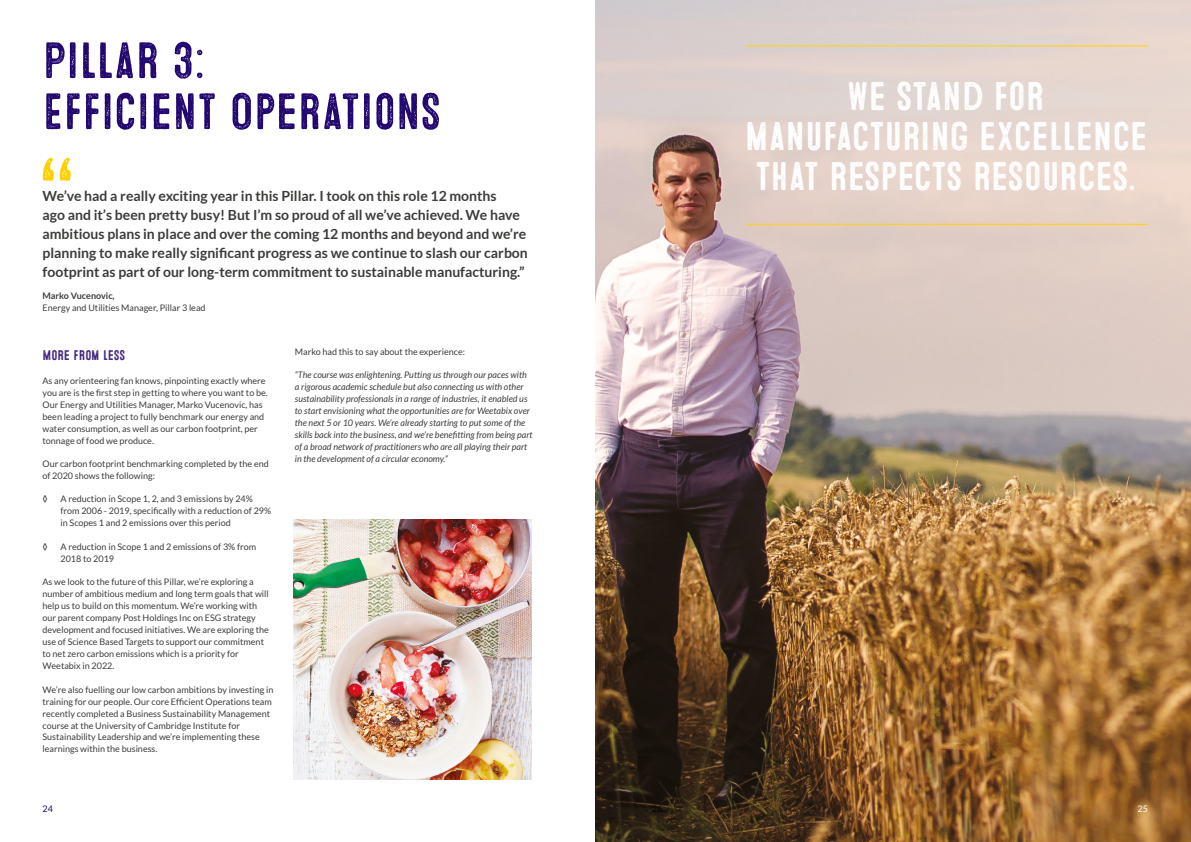
<style>
.page{position:relative;width:1191px;height:842px;background:#fff}
.page>*{position:absolute;margin:0;border:0;box-sizing:border-box;transform-origin:0 0}
.t1{font:51px/51px "Microbrew Three W01";color:#230871}
.t2{font:40px/40px "Microbrew Three W01";letter-spacing:-.01em;color:#fff;text-align:center}
.t3{font:700 14px/19px "Lato";color:#3c3c3b}
.t4{font:14px "Microbrew Three W01";color:#3d207f}
.t5{font:9px/12px "Lato";color:#3c3c3b}
.t6{font:italic 9px/12px "Lato";color:#3c3c3b}
.t7{font:700 9px "Lato";color:#3c3c3b}
.t8{font:9px "Lato";color:#000}
.t9{font:9px "Lato";color:#230871}
.t10{font:9px "Lato";color:#fff}
</style>
<div class="page">
<img style="left:595px;top:0;width:596px;height:842px">
<hr style="left:745px;top:45px;width:403px;height:1px;background:#ffd500">
<hr style="left:745px;top:224px;width:403px;height:1px;background:#ffd500">
<svg style="left:43px;top:157px;width:28px;height:24px"></svg>
<img style="left:293px;top:520px;width:239px;height:260px">
<h1 class="t1" style="left:43px;top:35px;width:400px">PILLAR 3:<br>EFFICIENT OPERATIONS</h1>
<p class="t3" style="left:43px;top:186px;width:487px">We’ve had a really exciting year in this Pillar. I took on this role 12 months<br>ago and it’s been pretty busy! But I’m so proud of all we’ve achieved. We have ambitious plans in place and over the coming 12 months and beyond and we’re planning to make really significant progress as we continue to slash our carbon footprint as part of our long-term commitment to sustainable manufacturing.”</p>
<p class="t7" style="left:43px;top:291px;width:74px">Marko Vucenovic,</p>
<p class="t5" style="left:43px;top:302px;width:165px">Energy and Utilities Manager, Pillar 3 lead</p>
<h3 class="t4" style="left:43px;top:348px;width:84px">MORE FROM LESS</h3>
<p class="t5" style="left:43px;top:374px;width:227px">As any orienteering fan knows, pinpointing exactly where you are is the first step in getting to where you want to be.<br>Our Energy and Utilities Manager, Marko Vucenovic, has been leading a project to fully benchmark our energy and water consumption, as well as our carbon footprint, per tonnage of food we produce.</p>
<p class="t5" style="left:43px;top:458px;width:228px">Our carbon footprint benchmarking completed by the end of 2020 shows the following:</p>
<p class="t7" style="left:43px;top:494px;width:7px">◊</p>
<p class="t5" style="left:61px;top:493px;width:212px">A reduction in Scope 1, 2, and 3 emissions by 24% from 2006 - 2019, specifically with a reduction of 29% in Scopes 1 and 2 emissions over this period</p>
<p class="t7" style="left:43px;top:541px;width:7px">◊</p>
<p class="t5" style="left:61px;top:540px;width:197px">A reduction in Scope 1 and 2 emissions of 3% from<br>2018 to 2019</p>
<p class="t5" style="left:43px;top:576px;width:228px">As we look to the future of this Pillar, we’re exploring a number of ambitious medium and long term goals that will help us to build on this momentum. We’re working with our parent company Post Holdings Inc on ESG strategy development and focused initiatives. We are exploring the use of Science Based Targets to support our commitment to net zero carbon emissions which is a priority for Weetabix in 2022.</p>
<p class="t5" style="left:43px;top:683px;width:232px">We’re also fuelling our low carbon ambitions by investing in training for our people. Our core Efficient Operations team recently completed a Business Sustainability Management course at the University of Cambridge Institute for Sustainability Leadership and we’re implementing these learnings within the business.</p>
<p class="t5" style="left:295px;top:346px;width:172px">Marko had this to say about the experience:</p>
<p class="t6" style="left:295px;top:369px;width:239px">“The course was enlightening. Putting us through our paces with a rigorous academic schedule but also connecting us with other sustainability professionals in a range of industries, it enabled us to start envisioning what the opportunities are for Weetabix over the next 5 or 10 years. We’re already starting to put some of the skills back into the business, and we’re benefitting from being part of a broad network of practitioners who are all playing their part in the development of a circular economy.”</p>
<h2 class="t2" style="left:745px;top:77px;width:404px">WE STAND FOR<br>MANUFACTURING EXCELLENCE<br>THAT RESPECTS RESOURCES.</h2>
<p class="t8" style="left:652px;top:804px;width:12px">26</p>
<p class="t9" style="left:43px;top:804px;width:12px">24</p>
<p class="t10" style="left:1137px;top:804px;width:12px">25</p>
</div>
